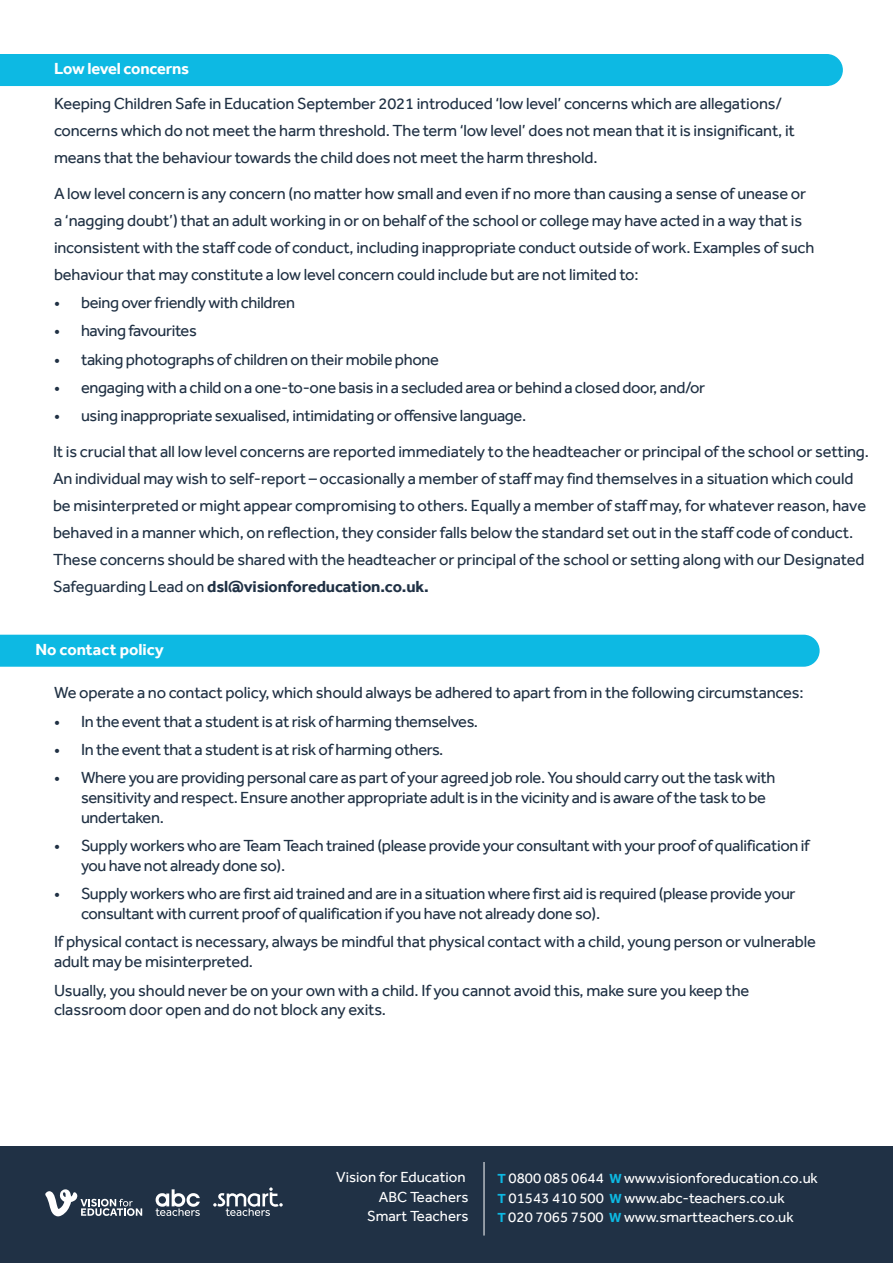
<style>
.page{position:relative;width:893px;height:1263px;background:#fff}
.page>*{position:absolute;margin:0;border:0;box-sizing:border-box;transform-origin:0 0}
.t1{font:16.5px/27px "Effra";letter-spacing:-.01em;color:#203144}
.t2{font:700 16.5px "Effra";letter-spacing:-.01em;color:#fff}
.t3{font:15px/19.5px "Effra";color:#fff;text-align:right}
.s1{font-weight:700;color:#203145}
.s2{font-weight:700;font-size:13.5px;color:#0db9e3}
</style>
<div class="page">
<div style="left:0;top:54px;width:843px;height:32px;background:#0db9e3"></div>
<div style="left:0;top:635px;width:820px;height:32px;background:#0db9e3"></div>
<div style="left:0;top:1146px;width:893px;height:117px;background:#203145"></div>
<hr style="left:484px;top:1162px;width:1px;height:73px;background:#fff">
<svg style="left:45px;top:1189px;width:97px;height:27px"></svg>
<svg style="left:156px;top:1189px;width:44px;height:27px"></svg>
<svg style="left:213px;top:1187px;width:70px;height:29px"></svg>
<p class="t2" style="left:54px;top:58px;width:137px">Low level concerns</p>
<p class="t1" style="left:54px;top:90px;width:742px">Keeping Children Safe in Education September 2021 introduced ‘low level’ concerns which are allegations/ concerns which do not meet the harm threshold. The term ‘low level’ does not mean that it is insignificant, it means that the behaviour towards the child does not meet the harm threshold.</p>
<p class="t1" style="left:54px;top:180px;width:762px">A low level concern is any concern (no matter how small and even if no more than causing a sense of unease or a ‘nagging doubt’) that an adult working in or on behalf of the school or college may have acted in a way that is inconsistent with the staff code of conduct, including inappropriate conduct outside of work. Examples of such behaviour that may constitute a low level concern could include but are not limited to:</p>
<p class="t1" style="left:54px;top:289px;width:243px">• being over friendly with children</p>
<p class="t1" style="left:54px;top:317px;width:144px">• having favourites</p>
<p class="t1" style="left:54px;top:345px;width:387px">• taking photographs of children on their mobile phone</p>
<p class="t1" style="left:54px;top:374px;width:653px">• engaging with a child on a one-to-one basis in a secluded area or behind a closed door, and/or</p>
<p class="t1" style="left:54px;top:402px;width:474px">• using inappropriate sexualised, intimidating or offensive language.</p>
<p class="t1" style="left:53px;top:437px;width:817px">It is crucial that all low level concerns are reported immediately to the headteacher or principal of the school or setting.<br>An individual may wish to self-report – occasionally a member of staff may find themselves in a situation which could be misinterpreted or might appear compromising to others. Equally a member of staff may, for whatever reason, have behaved in a manner which, on reflection, they consider falls below the standard set out in the staff code of conduct.<br>These concerns should be shared with the headteacher or principal of the school or setting along with our Designated Safeguarding Lead on <span class="s1">dsl@visionforeducation.co.uk.</span></p>
<p class="t2" style="left:35px;top:640px;width:130px">No contact policy</p>
<p class="t1" style="left:54px;top:679px;width:751px">We operate a no contact policy, which should always be adhered to apart from in the following circumstances:</p>
<p class="t1" style="left:54px;top:707px;width:425px">• In the event that a student is at risk of harming themselves.</p>
<p class="t1" style="left:54px;top:736px;width:391px">• In the event that a student is at risk of harming others.</p>
<p class="t1" style="left:81px;top:768px;width:696px;line-height:19.8px;text-indent:-27px">• Where you are providing personal care as part of your agreed job role. You should carry out the task with sensitivity and respect. Ensure another appropriate adult is in the vicinity and is aware of the task to be undertaken.</p>
<p class="t1" style="left:81px;top:835px;width:730px;line-height:19.8px;text-indent:-27px">• Supply workers who are Team Teach trained (please provide your consultant with your proof of qualification if you have not already done so).</p>
<p class="t1" style="left:81px;top:884px;width:716px;line-height:19.8px;text-indent:-27px">• Supply workers who are first aid trained and are in a situation where first aid is required (please provide your consultant with current proof of qualification if you have not already done so).</p>
<p class="t1" style="left:54px;top:932px;width:763px;line-height:19.8px">If physical contact is necessary, always be mindful that physical contact with a child, young person or vulnerable adult may be misinterpreted.</p>
<p class="t1" style="left:54px;top:980px;width:697px;line-height:19.8px">Usually, you should never be on your own with a child. If you cannot avoid this, make sure you keep the classroom door open and do not block any exits.</p>
<p class="t3" style="left:336px;top:1167px;width:134px">Vision for Education<br>ABC Teachers<br>Smart Teachers</p>
<p class="t3" style="left:497px;top:1168px;width:322px;text-align:left"><span class="s2">T</span> 0800 085 0644 <span class="s2">W</span> www.visionforeducation.co.uk<br><span class="s2">T</span> 01543 410 500 <span class="s2">W</span> www.abc-teachers.co.uk<br><span class="s2">T</span> 020 7065 7500 <span class="s2">W</span> www.smartteachers.co.uk</p>
</div>
